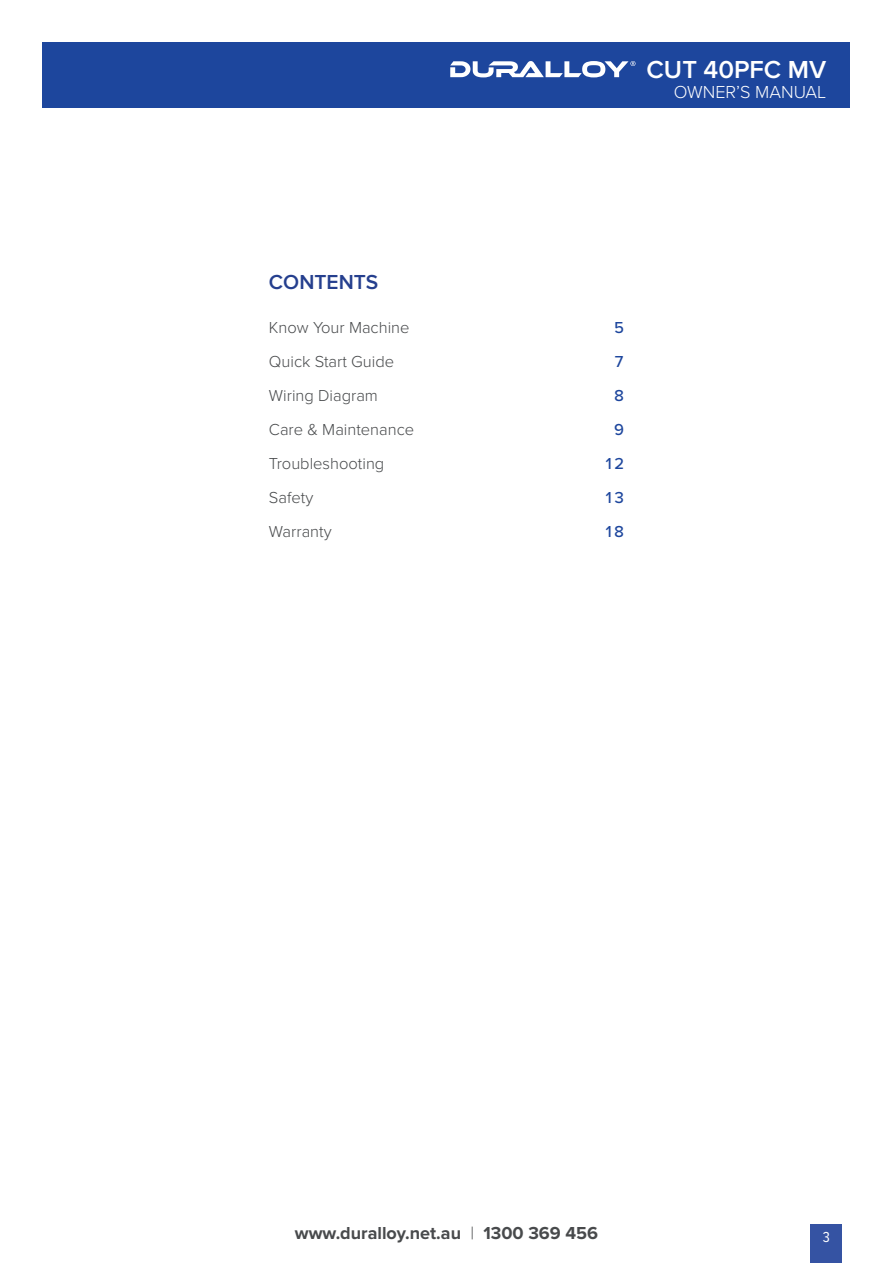
<style>
.page{position:relative;width:893px;height:1263px;background:#fff}
.page>*{position:absolute;margin:0;border:0;box-sizing:border-box;transform-origin:0 0}
.t1{font:600 25.5px "Proxima Nova";color:#fff}
.t2{font:600 21px "Proxima Nova";color:#253f8e}
.t3{font:700 18px "Proxima Nova";color:#484a4c}
.t4{font:300 18px "Proxima Nova";color:#fff}
.t5{font:300 16.5px/34px "Proxima Nova";color:#484a4c}
.t6{font:500 16.5px/34px "Proxima Nova";color:#1d469d;text-align:right}
.t7{font:15px "Proxima Nova Cond";color:#fff}
.s1{font-weight:300}
</style>
<div class="page">
<div style="left:43px;top:43px;width:807px;height:65px;background:#1d469d"></div>
<div style="left:810px;top:1225px;width:32px;height:38px;background:#3553a3"></div>
<svg style="left:450px;top:61px;width:185px;height:16px"></svg>
<h1 class="t1" style="left:647px;top:55px;width:181px">CUT 40PFC MV</h1>
<p class="t4" style="left:674px;top:81px;width:154px">OWNER’S MANUAL</p>
<p class="t2" style="left:269px;top:270px;width:111px">CONTENTS</p>
<p class="t5" style="left:269px;top:310px;width:147px">Know Your Machine<br>Quick Start Guide<br>Wiring Diagram<br>Care &amp; Maintenance<br>Troubleshooting<br>Safety<br>Warranty</p>
<p class="t6" style="left:604px;top:310px;width:21px">5<br>7<br>8<br>9<br>12<br>13<br>18</p>
<p class="t3" style="left:295px;top:1222px;width:305px">www.duralloy.net.au <span class="s1">|</span> 1300 369 456</p>
<p class="t7" style="left:823px;top:1228px;width:9px">3</p>
</div>
